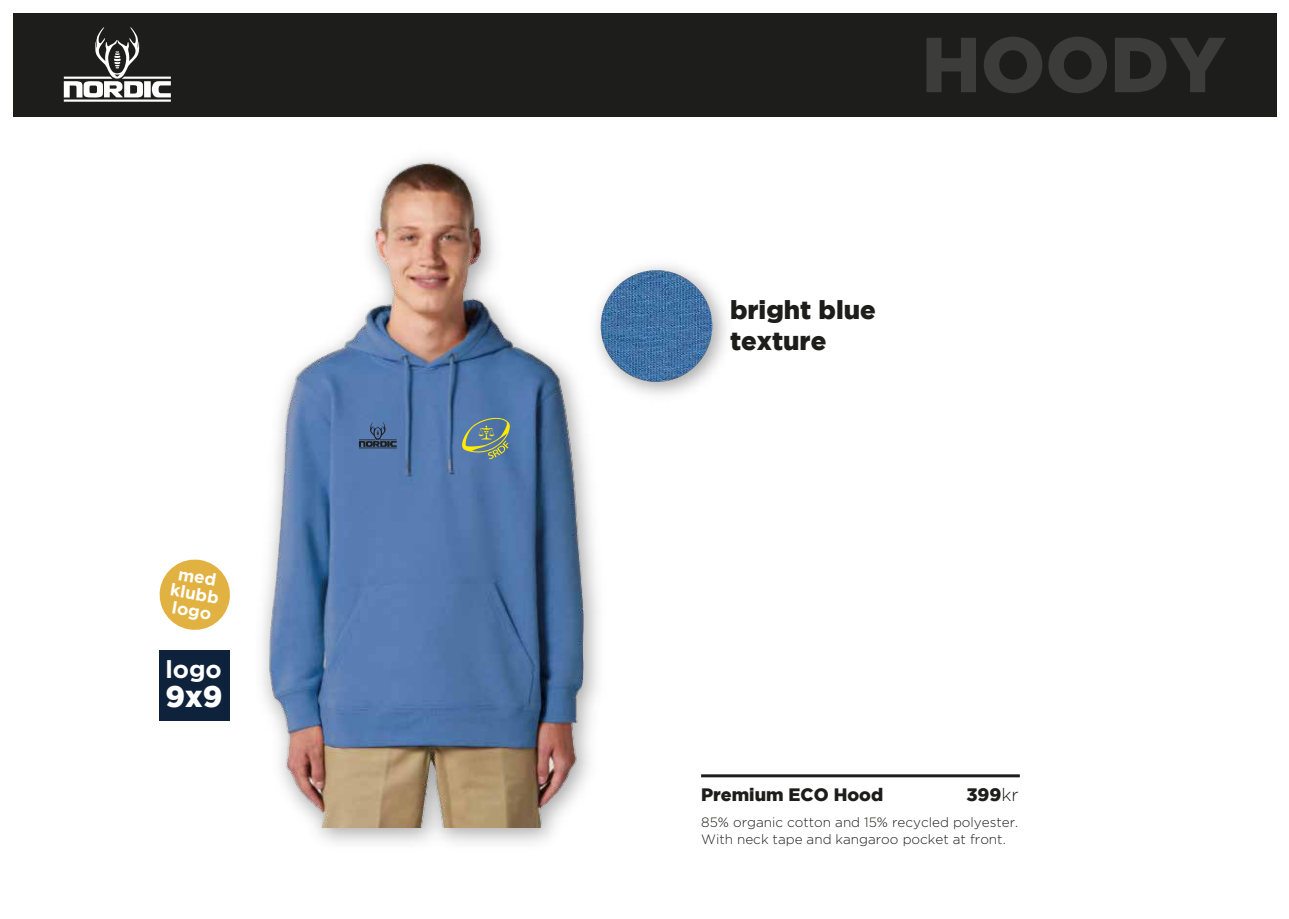
<style>
.page{position:relative;width:1289px;height:919px;background:#fff}
.page>*{position:absolute;margin:0;border:0;box-sizing:border-box;transform-origin:0 0}
.t1{font:900 77.7px "Gotham";color:#3c3c3b}
.t2{font:900 29.7px "Gotham";color:#fff}
.t3{font:900 25.8px/30.9px "Gotham";color:#1d1d1b}
.t4{font:700 24.45px "Gotham";color:#fff}
.t5{font:900 18px "Gotham";color:#1d1d1b}
.t6{font:900 17.85px "Gotham";color:#1d1d1b}
.t7{font:700 17.1px/17px "Gotham";color:#fff;text-align:center}
.t8{font:300 13.5px/16.2px "Gotham";color:#1d1d1b}
.s1{font-weight:300}
</style>
<div class="page">
<img style="left:315px;top:777px;width:397px;height:66px">
<img style="left:229px;top:158px;width:430px;height:669px">
<svg style="left:359px;top:422px;width:38px;height:26px"></svg>
<svg style="left:462px;top:418px;width:48px;height:41px;background:#748c86"></svg>
<div style="left:13px;top:13px;width:1263px;height:103px;background:#1d1d1b"></div>
<svg style="left:64px;top:27px;width:107px;height:75px"></svg>
<hr style="left:701px;top:774px;width:318px;height:3px;background:#1d1d1b">
<div style="left:159px;top:650px;width:70px;height:71px;background:#0f223b"></div>
<svg style="left:159px;top:556px;width:74px;height:76px"></svg>
<img style="left:582px;top:251px;width:144px;height:158px">
<img style="left:600px;top:270px;width:112px;height:112px;border-radius:56px">
<p class="t7" style="left:175px;top:564px;width:51px;rotate:10deg">med klubb logo</p>
<h3 class="t4" style="left:165px;top:652px;width:58px">logo</h3>
<h2 class="t2" style="left:166px;top:679px;width:58px">9x9</h2>
<h1 class="t1" style="left:921px;top:20px;width:305px">HOODY</h1>
<h3 class="t3" style="left:730px;top:294px;width:147px">bright blue texture</h3>
<h3 class="t6" style="left:701px;top:784px;width:184px">Premium ECO Hood</h3>
<h3 class="t5" style="left:966px;top:784px;width:54px">399<span class="s1">kr</span></h3>
<p class="t8" style="left:701px;top:814px;width:318px">85% organic cotton and 15% recycled polyester.<br>With neck tape and kangaroo pocket at front.</p>
</div>
